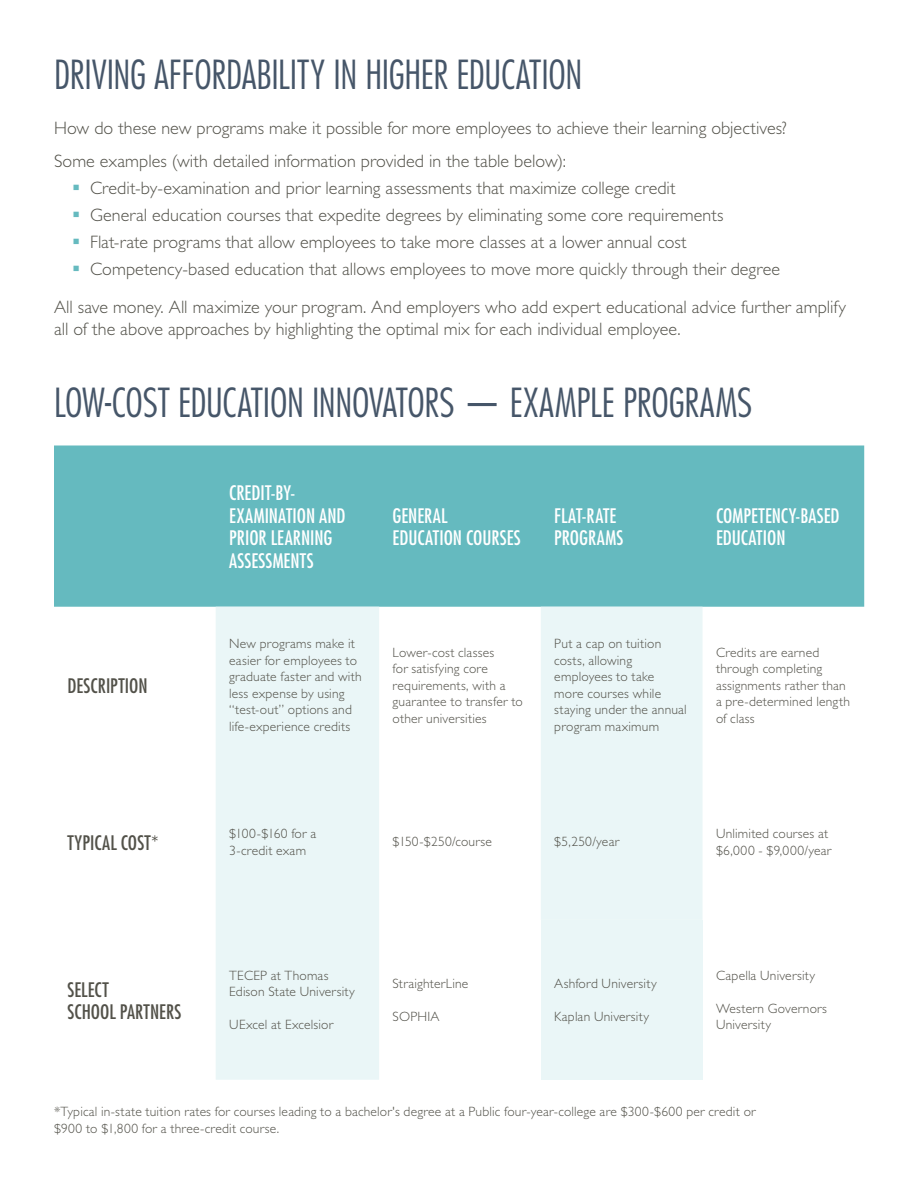
<style>
.page{position:relative;width:918px;height:1188px;background:#fff}
.page>*{position:absolute;margin:0;border:0;box-sizing:border-box;transform-origin:0 0}
.t1{font:300 condensed 39px "Futura Std";letter-spacing:-.01em;color:#465669}
.t2{font:condensed 19.5px/22.5px "Futura Std";color:#fff}
.footnote{font:condensed 19.5px/22.5px "Futura Std";letter-spacing:.005em;color:#525149}
.Body_Copy{font:300 18px/33px "Gill Sans Std";color:#525149}
.footnote-2{font:300 13.5px/16.5px "Gill Sans Std";letter-spacing:.015em;color:#525149}
</style>
<div class="page">
<div style="left:54px;top:446px;width:810px;height:161px;background:#65babf"></div>
<svg style="left:216px;top:607px;width:487px;height:473px;fill:#eaf6f7"></svg>
<div style="left:541px;top:920px;width:162px;height:160px;background:#eaf6f7"></div>
<p class="t1" style="left:54px;top:51px;width:530px">DRIVING AFFORDABILITY IN HIGHER EDUCATION</p>
<p class="Body_Copy" style="left:54px;top:111px;width:734px">How do these new programs make it possible for more employees to achieve their learning objectives?<br>Some examples (with detailed information provided in the table below):</p>
<p class="Body_Copy" style="left:90px;top:171px;width:587px">Credit-by-examination and prior learning assessments that maximize college credit</p>
<p class="Body_Copy" style="left:90px;top:199px;width:635px">General education courses that expedite degrees by eliminating some core requirements</p>
<p class="Body_Copy" style="left:90px;top:226px;width:598px">Flat-rate programs that allow employees to take more classes at a lower annual cost</p>
<p class="Body_Copy" style="left:90px;top:253px;width:692px">Competency-based education that allows employees to move more quickly through their degree</p>
<p class="Body_Copy" style="left:54px;top:296px;width:793px;line-height:22.5px">All save money. All maximize your program. And employers who add expert educational advice further amplify all of the above approaches by highlighting the optimal mix for each individual employee.</p>
<p class="t1" style="left:54px;top:380px;width:700px">LOW-COST EDUCATION INNOVATORS — EXAMPLE PROGRAMS</p>
<p class="footnote" style="left:68px;top:675px;width:82px">DESCRIPTION</p>
<p class="t2" style="left:229px;top:482px;width:118px">CREDIT-BY-<br>EXAMINATION AND<br>PRIOR LEARNING<br>ASSESSMENTS</p>
<p class="t2" style="left:393px;top:504px;width:130px">GENERAL<br>EDUCATION COURSES</p>
<p class="t2" style="left:554px;top:504px;width:71px">FLAT-RATE<br>PROGRAMS</p>
<p class="t2" style="left:716px;top:504px;width:125px">COMPETENCY-BASED<br>EDUCATION</p>
<p class="footnote-2" style="left:229px;top:636px;width:134px">New programs make it easier for employees to graduate faster and with less expense by using “test-out” options and life-experience credits</p>
<p class="footnote-2" style="left:393px;top:644px;width:132px">Lower-cost classes<br>for satisfying core requirements, with a guarantee to transfer to other universities</p>
<p class="footnote-2" style="left:554px;top:636px;width:134px">Put a cap on tuition costs, allowing employees to take more courses while staying under the annual program maximum</p>
<p class="footnote-2" style="left:716px;top:644px;width:136px">Credits are earned through completing assignments rather than a pre-determined length of class</p>
<p class="footnote" style="left:68px;top:831px;width:92px">TYPICAL COST*</p>
<p class="footnote-2" style="left:229px;top:825px;width:88px">$100-$160 for a<br>3-credit exam</p>
<p class="footnote-2" style="left:393px;top:834px;width:101px">$150-$250/course</p>
<p class="footnote-2" style="left:554px;top:834px;width:66px">$5,250/year</p>
<p class="footnote-2" style="left:716px;top:825px;width:117px">Unlimited courses at $6,000 - $9,000/year</p>
<p class="footnote" style="left:68px;top:978px;width:115px">SELECT<br>SCHOOL PARTNERS</p>
<p class="footnote-2" style="left:229px;top:967px;width:127px">TECEP at Thomas<br>Edison State University</p>
<p class="footnote-2" style="left:229px;top:1017px;width:106px">UExcel at Excelsior</p>
<p class="footnote-2" style="left:393px;top:975px;width:77px">StraighterLine</p>
<p class="footnote-2" style="left:393px;top:1008px;width:49px">SOPHIA</p>
<p class="footnote-2" style="left:554px;top:975px;width:104px">Ashford University</p>
<p class="footnote-2" style="left:554px;top:1008px;width:96px">Kaplan University</p>
<p class="footnote-2" style="left:716px;top:967px;width:101px">Capella University</p>
<p class="footnote-2" style="left:716px;top:1000px;width:113px">Western Governors<br>University</p>
<p class="footnote-2" style="left:54px;top:1104px;width:703px">*Typical in-state tuition rates for courses leading to a bachelor's degree at a Public four-year-college are $300-$600 per credit or $900 to $1,800 for a three-credit course.</p>
</div>
